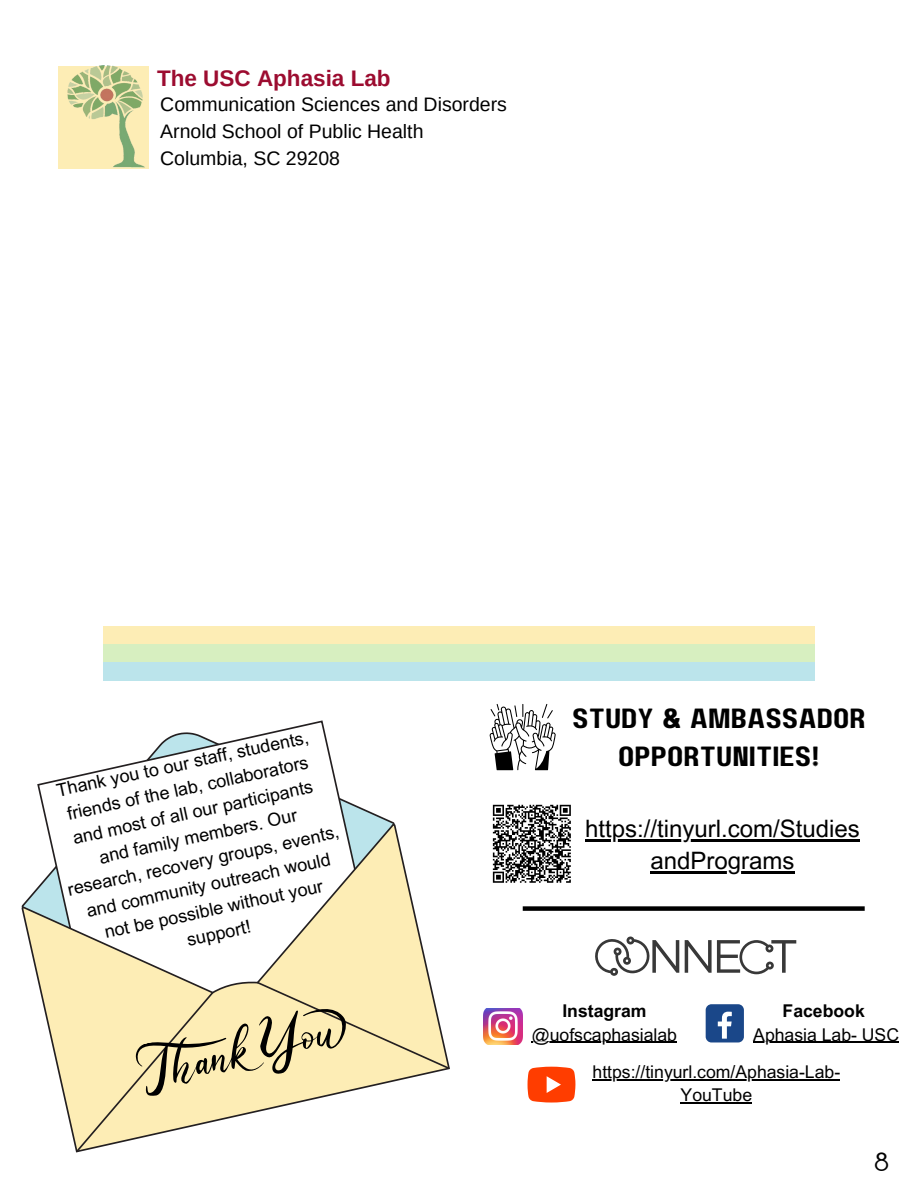
<style>
.page{position:relative;width:918px;height:1188px;background:#fff}
.page>*{position:absolute;margin:0;border:0;box-sizing:border-box;transform-origin:0 0}
.t1{font:300 30px "Aceh";color:#000}
.t2{font:27.75px/38.2px "Paalalabas Display Wide BETA";color:#000;text-align:center}
.t3{font:24px "Arial MT Pro";color:#000}
.t4{font:700 22.5px "Arimo";color:#9c0c30}
.t5{font:19.5px "Arimo";color:#000}
.t6{font:18px/24.8px "Arial MT Pro";color:#000;text-align:center}
.t7{font:17.55px/23.7px "Arial MT Pro";color:#000;text-align:center}
.t8{font:700 17.55px "Arial MT Pro";color:#000}
</style>
<div class="page">
<img style="left:483px;top:1008px;width:40px;height:36px">
<div style="left:706px;top:1004px;width:38px;height:38px;background:#1a4789;border-radius:6px"></div>
<svg style="left:718px;top:1012px;width:14px;height:27px"></svg>
<svg style="left:528px;top:1067px;width:47px;height:36px"></svg>
<div style="left:103px;top:626px;width:712px;height:18px;background:#fdedb5"></div>
<div style="left:103px;top:644px;width:712px;height:19px;background:#d7efc0"></div>
<div style="left:103px;top:663px;width:712px;height:17px;background:#bbe4eb"></div>
<img style="left:58px;top:66px;width:90px;height:102px">
<svg style="left:37px;top:720px;width:353px;height:103px"></svg>
<svg style="left:21px;top:823px;width:409px;height:320px"></svg>
<svg style="left:74px;top:980px;width:376px;height:172px"></svg>
<svg style="left:595px;top:936px;width:201px;height:40px"></svg>
<svg style="left:489px;top:704px;width:67px;height:66px"></svg>
<hr style="left:532px;top:1042px;width:145px;height:1px;background:#000">
<hr style="left:593px;top:1079px;width:247px;height:1px;background:#000">
<hr style="left:681px;top:1103px;width:71px;height:1px;background:#000">
<hr style="left:753px;top:1042px;width:146px;height:1px;background:#000">
<div style="left:523px;top:906px;width:342px;height:5px;background:#000"></div>
<svg style="left:492px;top:804px;width:79px;height:79px"></svg>
<hr style="left:585px;top:839px;width:275px;height:2px;background:#000">
<hr style="left:650px;top:872px;width:144px;height:2px;background:#000">
<p class="t4" style="left:157px;top:66px;width:235px">The USC Aphasia Lab</p>
<p class="t5" style="left:160px;top:94px;width:348px">Communication Sciences and Disorders</p>
<p class="t5" style="left:160px;top:121px;width:265px">Arnold School of Public Health</p>
<h1 class="t5" style="left:160px;top:148px;width:181px">Columbia, SC 29208</h1>
<h3 class="t6" style="left:45px;top:782px;width:279px;rotate:-12deg">Thank you to our staff, students, friends of the lab, collaborators and most of all our participants and family members. Our research, recovery groups, events, and community outreach would not be possible without your support!</h3>
<p class="t2" style="left:572px;top:701px;width:295px">STUDY &amp; AMBASSADOR<br>OPPORTUNITIES!</p>
<p class="t3" style="left:585px;top:819px;width:276px">https://tinyurl.com/Studies</p>
<p class="t3" style="left:650px;top:852px;width:146px">andPrograms</p>
<h2 class="t8" style="left:562px;top:1004px;width:86px">Instagram</h2>
<p class="t7" style="left:532px;top:1025px;width:147px">@uofscaphasialab</p>
<p class="t7" style="left:593px;top:1062px;width:249px">https://tinyurl.com/Aphasia-Lab-<br>YouTube</p>
<p class="t8" style="left:783px;top:1004px;width:84px">Facebook</p>
<p class="t7" style="left:753px;top:1025px;width:147px">Aphasia Lab- USC</p>
<p class="t1" style="left:874px;top:1148px;width:17px">8</p>
</div>
